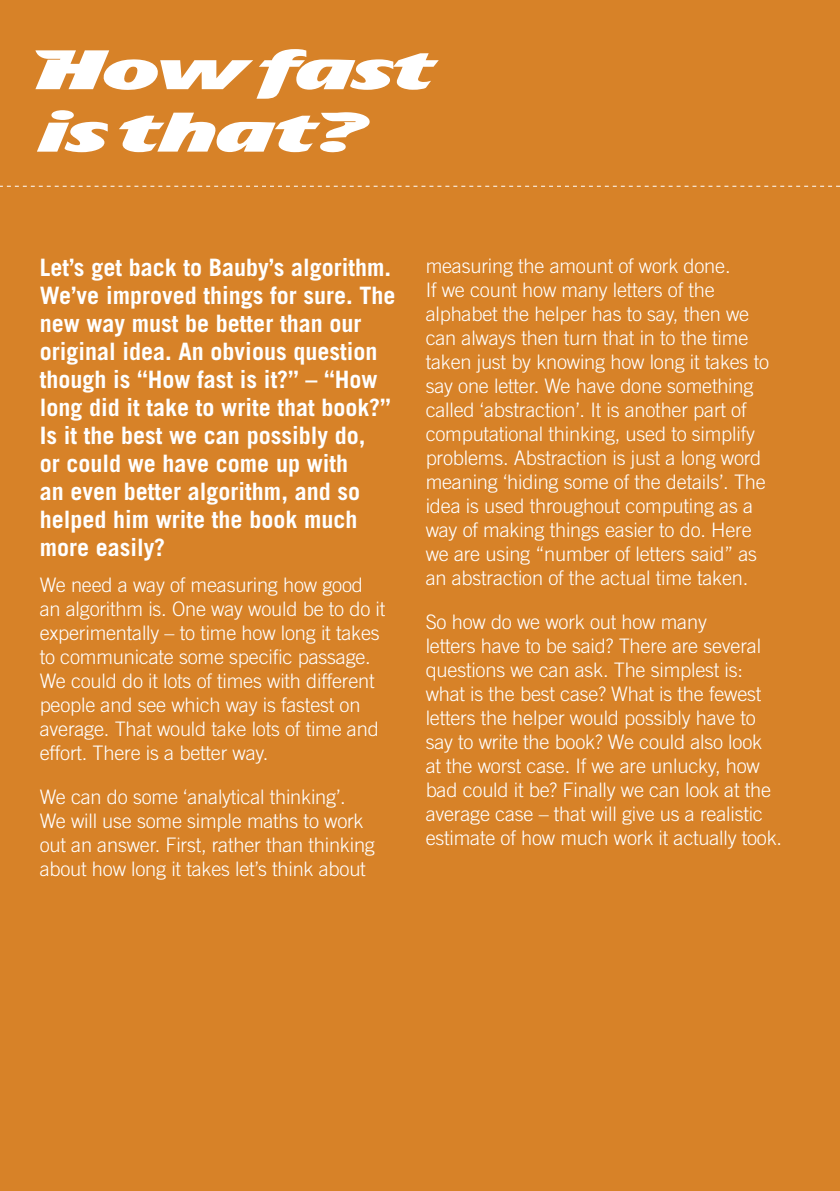
<style>
.page{position:relative;width:840px;height:1191px;background:#fff}
.page>*{position:absolute;margin:0;border:0;box-sizing:border-box;transform-origin:0 0}
.t1{font:52px/62.4px "TF Avian";letter-spacing:-.02em;color:#fff}
.t2{font:700 24px/28px "Trade Gothic LT Std";color:#fff}
.t3{font:300 20px/24px "Trade Gothic LT Std";letter-spacing:-.01em;color:#fff}
</style>
<div class="page">
<div style="left:0;top:0;width:839px;height:1191px;background:#d78228"></div>
<svg style="left:0;top:186px;width:839px;height:1px"></svg>
<h1 class="t1" style="left:40px;top:38px;width:396px">How fast is that?</h1>
<p class="t2" style="left:40px;top:253px;width:357px">Let’s get back to Bauby’s algorithm.<br>We’ve improved things for sure. The new way must be better than our original idea. An obvious question though is “How fast is it?” – “How long did it take to write that book?”<br>Is it the best we can possibly do,<br>or could we have come up with<br>an even better algorithm, and so helped him write the book much more easily?</p>
<p class="t3" style="left:40px;top:572px;width:347px">We need a way of measuring how good an algorithm is. One way would be to do it experimentally – to time how long it takes to communicate some specific passage.<br>We could do it lots of times with different people and see which way is fastest on average. That would take lots of time and effort. There is a better way.</p>
<p class="t3" style="left:40px;top:784px;width:336px">We can do some ‘analytical thinking’.<br>We will use some simple maths to work out an answer. First, rather than thinking about how long it takes let’s think about</p>
<p class="t3" style="left:425px;top:254px;width:344px">measuring the amount of work done.<br>If we count how many letters of the alphabet the helper has to say, then we can always then turn that in to the time taken just by knowing how long it takes to say one letter. We have done something called ‘abstraction’. It is another part of computational thinking, used to simplify problems. Abstraction is just a long word meaning ‘hiding some of the details’. The idea is used throughout computing as a way of making things easier to do. Here we are using “number of letters said” as an abstraction of the actual time taken.</p>
<p class="t3" style="left:425px;top:610px;width:358px">So how do we work out how many<br>letters have to be said? There are several questions we can ask. The simplest is: what is the best case? What is the fewest letters the helper would possibly have to say to write the book? We could also look at the worst case. If we are unlucky, how bad could it be? Finally we can look at the average case – that will give us a realistic estimate of how much work it actually took.</p>
</div>
